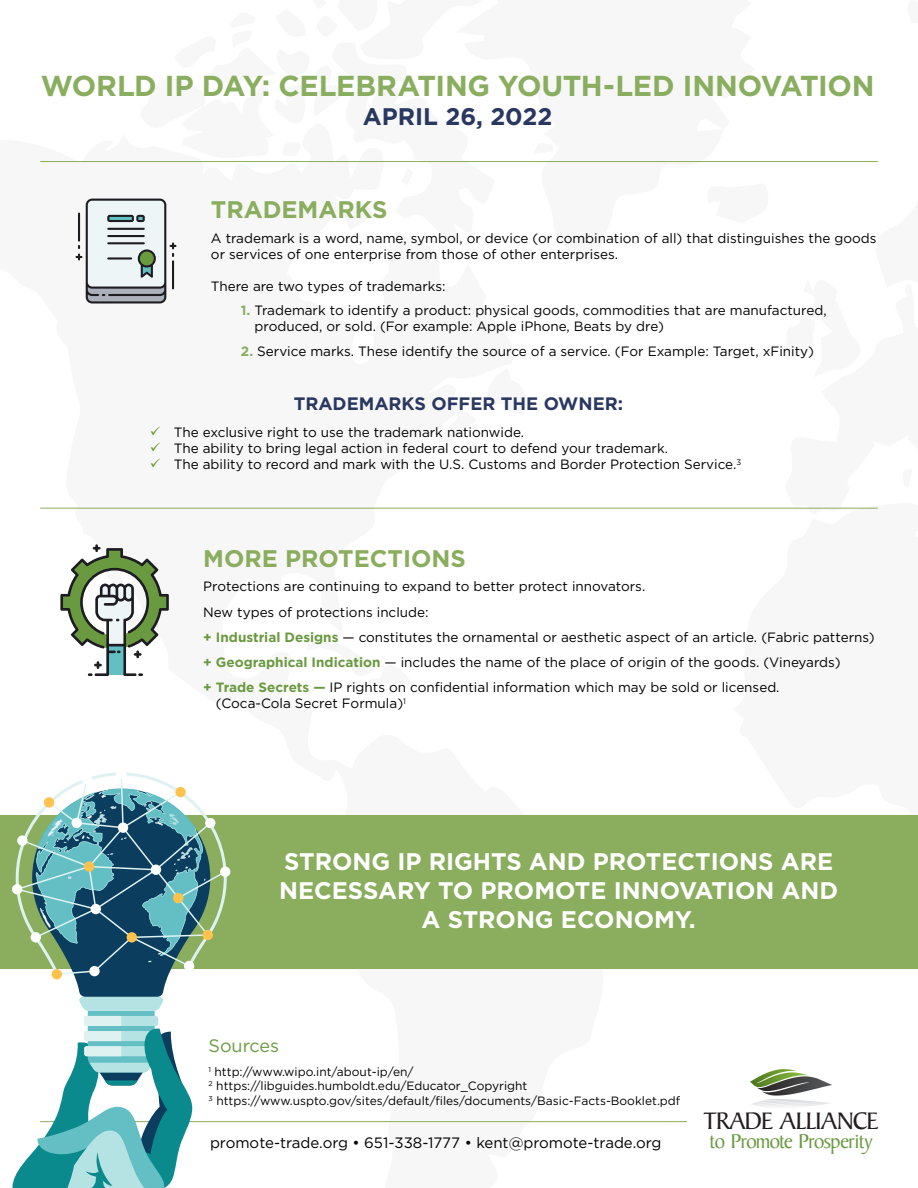
<style>
.page{position:relative;width:918px;height:1188px;background:#fff}
.page>*{position:absolute;margin:0;border:0;box-sizing:border-box;transform-origin:0 0}
.t1{font:700 28.8px "Gotham";letter-spacing:-.01em;color:#8aae60}
.t2{font:25.65px "Baker Signet";letter-spacing:-.04em;color:#231f20}
.t3{font:700 24px/28.8px "Gotham";color:#fff;text-align:center}
.t4{font:700 24px "Gotham";color:#8aad5e}
.t5{font:700 24px "Gotham";color:#293860}
.t6{font:21.3px "Baker Signet";letter-spacing:-.04em;color:#6a9a40}
.t7{font:700 18px "Gotham";color:#293860}
.t8{font:18px "Gotham";color:#6a9a40}
.t9{font:15px "Gotham";color:#000}
.t10{font:13.5px/16.2px "Gotham";color:#000}
.t11{font:12px "Gotham";color:#000}
.s1{font-weight:700;color:#8aad5e}
.s2{color:#6a9a40}
.s3{font-weight:700;color:#6a9a40}
</style>
<div class="page">
<hr style="left:40px;top:161px;width:838px;height:1px;background:#8aae60">
<svg style="left:76px;top:162px;width:390px;height:142px"></svg>
<hr style="left:40px;top:1121px;width:647px;height:1px;background:#8aae60">
<hr style="left:40px;top:508px;width:838px;height:1px;background:#8aae60">
<div style="left:0;top:815px;width:918px;height:154px;background:#8aad5e"></div>
<svg style="left:750px;top:1069px;width:82px;height:38px"></svg>
<svg style="left:60px;top:544px;width:109px;height:132px"></svg>
<svg style="left:12px;top:772px;width:215px;height:416px"></svg>
<div style="left:116px;top:769px;width:10px;height:10px;background:#fff;border-radius:50%"></div>
<div style="left:89px;top:966px;width:11px;height:10px;background:#fff;border-radius:50%"></div>
<div style="left:184px;top:961px;width:10px;height:10px;background:#fff;border-radius:50%"></div>
<div style="left:205px;top:818px;width:10px;height:10px;background:#fff;border-radius:50%"></div>
<div style="left:82px;top:774px;width:10px;height:10px;background:#fff;border-radius:50%"></div>
<div style="left:72px;top:818px;width:10px;height:10px;background:#fff;border-radius:50%"></div>
<div style="left:12px;top:884px;width:10px;height:10px;background:#fff;border-radius:50%"></div>
<div style="left:17px;top:835px;width:11px;height:11px;background:#fff;border-radius:50%"></div>
<div style="left:151px;top:865px;width:10px;height:10px;background:#fff;border-radius:50%"></div>
<div style="left:91px;top:904px;width:10px;height:10px;background:#fff;border-radius:50%"></div>
<div style="left:118px;top:822px;width:10px;height:11px;background:#fff;border-radius:50%"></div>
<div style="left:31px;top:932px;width:10px;height:11px;background:#fff;border-radius:50%"></div>
<div style="left:220px;top:867px;width:10px;height:10px;background:#fff;border-radius:50%"></div>
<div style="left:175px;top:787px;width:11px;height:10px;background:#ffc24d;border-radius:50%"></div>
<div style="left:44px;top:797px;width:10px;height:11px;background:#ffc24d;border-radius:50%"></div>
<div style="left:84px;top:861px;width:10px;height:11px;background:#ffc24d;border-radius:50%"></div>
<div style="left:173px;top:893px;width:10px;height:10px;background:#ffc24d;border-radius:50%"></div>
<div style="left:127px;top:932px;width:10px;height:11px;background:#ffc24d;border-radius:50%"></div>
<div style="left:52px;top:969px;width:10px;height:10px;background:#ffc24d;border-radius:50%"></div>
<div style="left:203px;top:930px;width:10px;height:10px;background:#ffc24d;border-radius:50%"></div>
<p class="t1" style="left:41px;top:67px;width:835px">WORLD IP DAY: CELEBRATING YOUTH-LED INNOVATION</p>
<p class="t5" style="left:363px;top:101px;width:191px">APRIL 26, 2022</p>
<p class="t4" style="left:211px;top:193px;width:178px">TRADEMARKS</p>
<p class="t10" style="left:211px;top:229px;width:667px">A trademark is a word, name, symbol, or device (or combination of all) that distinguishes the goods or services of one enterprise from those of other enterprises.</p>
<p class="t10" style="left:211px;top:278px;width:236px">There are two types of trademarks:</p>
<p class="t10" style="left:255px;top:302px;width:574px;text-indent:-14px"><span class="s1">1.</span> Trademark to identify a product: physical goods, commodities that are manufactured, produced, or sold. (For example: Apple iPhone, Beats by dre)</p>
<p class="t10" style="left:241px;top:343px;width:575px"><span class="s1">2.</span> Service marks. These identify the source of a service. (For Example: Target, xFinity)</p>
<p class="t7" style="left:294px;top:392px;width:331px">TRADEMARKS OFFER THE OWNER:</p>
<p class="t10" style="left:150px;top:424px;width:376px"><span class="s2">✓</span> The exclusive right to use the trademark nationwide.</p>
<p class="t10" style="left:150px;top:440px;width:520px"><span class="s2">✓</span> The ability to bring legal action in federal court to defend your trademark.</p>
<p class="t10" style="left:150px;top:456px;width:593px"><span class="s2">✓</span> The ability to record and mark with the U.S. Customs and Border Protection Service.<sup>3</sup></p>
<p class="t4" style="left:203px;top:542px;width:264px">MORE PROTECTIONS</p>
<p class="t10" style="left:203px;top:578px;width:444px">Protections are continuing to expand to better protect innovators.</p>
<p class="t10" style="left:203px;top:603px;width:227px">New types of protections include:</p>
<p class="t10" style="left:203px;top:629px;width:673px"><span class="s3">+ Industrial Designs</span> — constitutes the ornamental or aesthetic aspect of an article. (Fabric patterns)</p>
<p class="t10" style="left:203px;top:654px;width:639px"><span class="s3">+ Geographical Indication</span> — includes the name of the place of origin of the goods. (Vineyards)</p>
<p class="t10" style="left:216px;top:679px;width:565px;text-indent:-13px"><span class="s3">+ Trade Secrets —</span> IP rights on confidential information which may be sold or licensed. (Coca-Cola Secret Formula)<sup>1</sup></p>
<p class="t3" style="left:279px;top:847px;width:561px">STRONG IP RIGHTS AND PROTECTIONS ARE<br>NECESSARY TO PROMOTE INNOVATION AND<br>A STRONG ECONOMY.</p>
<p class="t8" style="left:208px;top:1035px;width:72px">Sources</p>
<p class="t11" style="left:208px;top:1064px;width:207px"><sup>1</sup> http://www.wipo.int/about-ip/en/</p>
<p class="t11" style="left:208px;top:1078px;width:320px"><sup>2</sup> https://libguides.humboldt.edu/Educator_Copyright</p>
<p class="t11" style="left:208px;top:1093px;width:473px"><sup>3</sup> https://www.uspto.gov/sites/default/files/documents/Basic-Facts-Booklet.pdf</p>
<p class="t9" style="left:210px;top:1133px;width:453px">promote-trade.org • 651-338-1777 • kent@promote-trade.org</p>
<p class="t2" style="left:703px;top:1107px;width:177px">TRADE ALLIANCE</p>
<p class="t6" style="left:709px;top:1129px;width:165px">to Promote Prosperity</p>
</div>
